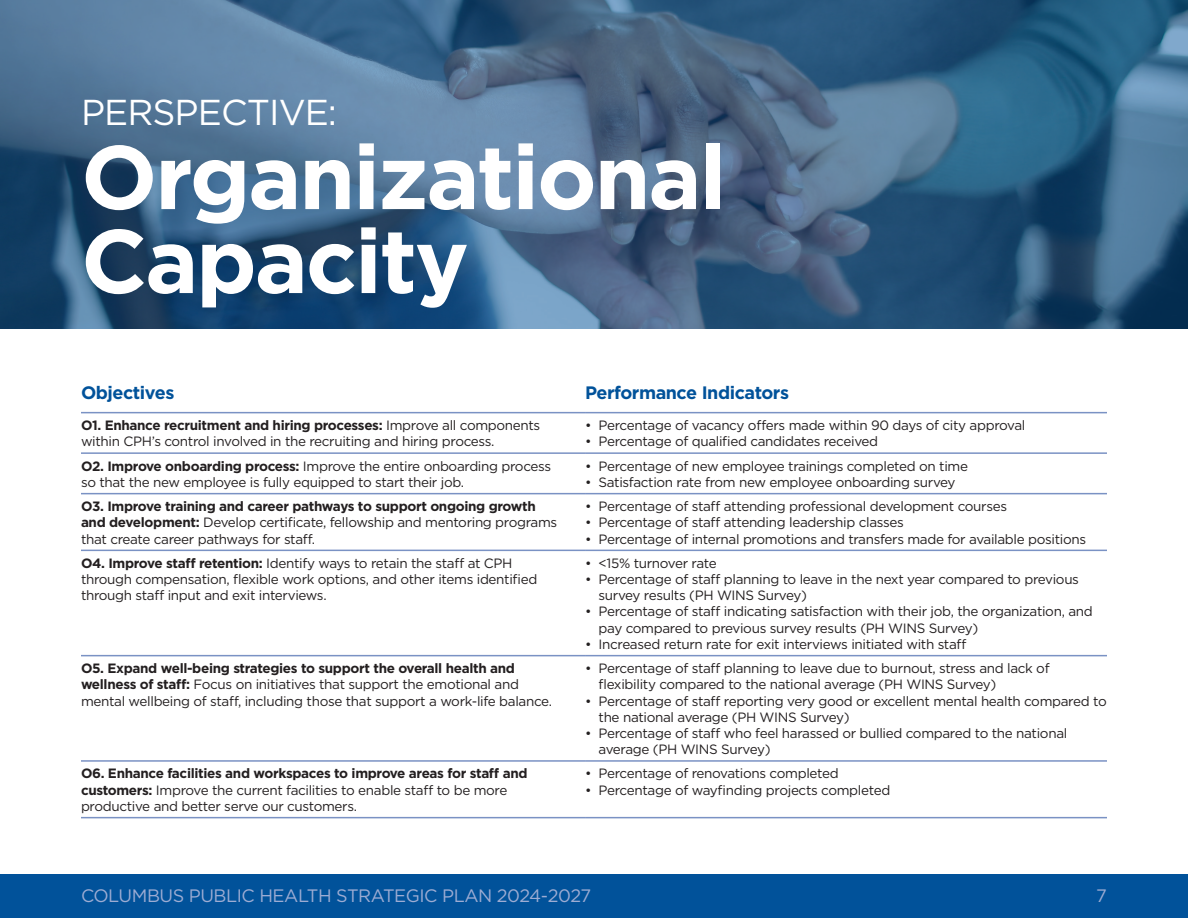
<style>
.page{position:relative;width:1188px;height:918px;background:#fff}
.page>*{position:absolute;margin:0;border:0;box-sizing:border-box;transform-origin:0 0}
.t1{font:700 90px/84px "Gotham";letter-spacing:-.025em;color:#fff}
.t2{font:36px "Gotham";letter-spacing:-.025em;color:#fff}
.t3{font:18px "Gotham";letter-spacing:-.025em;color:#9dacd3}
.t4{font:700 18px "Gotham";letter-spacing:-.025em;color:#01529a}
.t5{font:13.5px/16.2px "Gotham";letter-spacing:-.025em;color:#231f20}
.s1{font-weight:700}
</style>
<div class="page">
<svg style="left:0;top:0;width:1188px;height:329px;background:#3d6486"></svg>
<div style="left:0;top:875px;width:1188px;height:43px;background:#01529a"></div>
<hr style="left:81px;top:412px;width:504px;height:1px;background:#7a92c4">
<hr style="left:585px;top:412px;width:522px;height:1px;background:#7a92c4">
<hr style="left:81px;top:452px;width:504px;height:2px;background:#7a92c4">
<hr style="left:585px;top:452px;width:522px;height:2px;background:#7a92c4">
<hr style="left:81px;top:493px;width:504px;height:1px;background:#7a92c4">
<hr style="left:585px;top:493px;width:522px;height:1px;background:#7a92c4">
<hr style="left:81px;top:550px;width:504px;height:1px;background:#7a92c4">
<hr style="left:585px;top:550px;width:522px;height:1px;background:#7a92c4">
<hr style="left:81px;top:655px;width:504px;height:1px;background:#7a92c4">
<hr style="left:585px;top:655px;width:522px;height:1px;background:#7a92c4">
<hr style="left:81px;top:760px;width:504px;height:2px;background:#7a92c4">
<hr style="left:585px;top:760px;width:522px;height:2px;background:#7a92c4">
<hr style="left:81px;top:817px;width:504px;height:1px;background:#7a92c4">
<hr style="left:585px;top:817px;width:522px;height:1px;background:#7a92c4">
<h2 class="t2" style="left:81px;top:89px;width:258px">PERSPECTIVE:</h2>
<h1 class="t1" style="left:81px;top:135px;width:647px">Organizational<br>Capacity</h1>
<h3 class="t4" style="left:81px;top:381px;width:95px">Objectives</h3>
<h3 class="t4" style="left:585px;top:381px;width:206px">Performance Indicators</h3>
<p class="t5" style="left:81px;top:417px;width:461px"><span class="s1">O1. Enhance recruitment and hiring processes:</span> Improve all components within CPH’s control involved in the recruiting and hiring process.</p>
<p class="t5" style="left:585px;top:417px;width:442px">• Percentage of vacancy offers made within 90 days of city approval</p>
<p class="t5" style="left:585px;top:433px;width:295px">• Percentage of qualified candidates received</p>
<p class="t5" style="left:81px;top:458px;width:472px"><span class="s1">O2. Improve onboarding process:</span> Improve the entire onboarding process so that the new employee is fully equipped to start their job.</p>
<p class="t5" style="left:585px;top:458px;width:385px">• Percentage of new employee trainings completed on time</p>
<p class="t5" style="left:585px;top:474px;width:372px">• Satisfaction rate from new employee onboarding survey</p>
<p class="t5" style="left:81px;top:498px;width:478px"><span class="s1">O3. Improve training and career pathways to support ongoing growth and development:</span> Develop certificate, fellowship and mentoring programs that create career pathways for staff.</p>
<p class="t5" style="left:585px;top:498px;width:424px">• Percentage of staff attending professional development courses</p>
<p class="t5" style="left:585px;top:514px;width:320px">• Percentage of staff attending leadership classes</p>
<p class="t5" style="left:585px;top:530px;width:503px">• Percentage of internal promotions and transfers made for available positions</p>
<p class="t5" style="left:81px;top:555px;width:458px"><span class="s1">O4. Improve staff retention:</span> Identify ways to retain the staff at CPH through compensation, flexible work options, and other items identified through staff input and exit interviews.</p>
<p class="t5" style="left:585px;top:555px;width:133px">• &lt;15% turnover rate</p>
<p class="t5" style="left:599px;top:571px;width:482px;text-indent:-14px">• Percentage of staff planning to leave in the next year compared to previous survey results (PH WINS Survey)</p>
<p class="t5" style="left:599px;top:603px;width:496px;text-indent:-14px">• Percentage of staff indicating satisfaction with their job, the organization, and pay compared to previous survey results (PH WINS Survey)</p>
<p class="t5" style="left:585px;top:636px;width:383px">• Increased return rate for exit interviews initiated with staff</p>
<p class="t5" style="left:81px;top:660px;width:473px"><span class="s1">O5. Expand well-being strategies to support the overall health and wellness of staff:</span> Focus on initiatives that support the emotional and mental wellbeing of staff, including those that support a work-life balance.</p>
<p class="t5" style="left:599px;top:660px;width:453px;text-indent:-14px">• Percentage of staff planning to leave due to burnout, stress and lack of flexibility compared to the national average (PH WINS Survey)</p>
<p class="t5" style="left:599px;top:692px;width:510px;text-indent:-14px">• Percentage of staff reporting very good or excellent mental health compared to the national average (PH WINS Survey)</p>
<p class="t5" style="left:599px;top:725px;width:470px;text-indent:-14px">• Percentage of staff who feel harassed or bullied compared to the national average (PH WINS Survey)</p>
<p class="t5" style="left:81px;top:765px;width:448px"><span class="s1">O6. Enhance facilities and workspaces to improve areas for staff and customers:</span> Improve the current facilities to enable staff to be more productive and better serve our customers.</p>
<p class="t5" style="left:585px;top:765px;width:255px">• Percentage of renovations completed</p>
<p class="t5" style="left:585px;top:782px;width:307px">• Percentage of wayfinding projects completed</p>
<h3 class="t3" style="left:81px;top:884px;width:512px">COLUMBUS PUBLIC HEALTH STRATEGIC PLAN 2024-2027</h3>
<h3 class="t3" style="left:1096px;top:884px;width:12px">7</h3>
</div>
